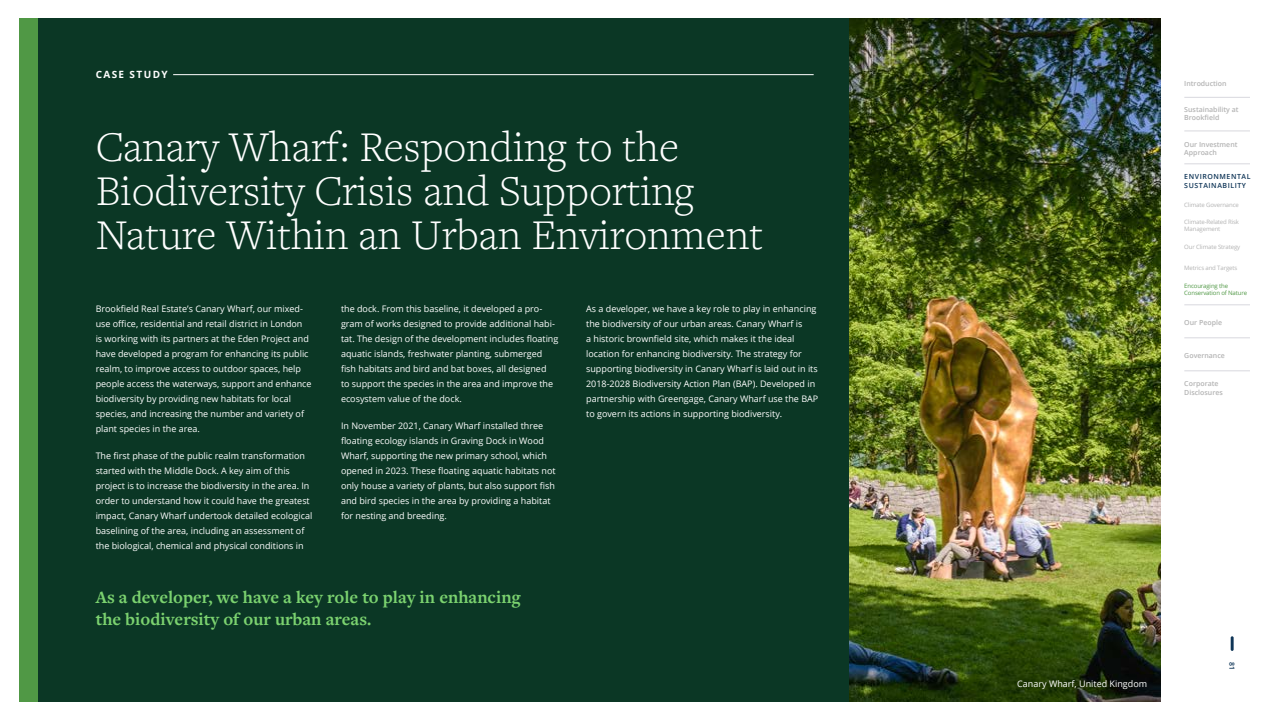
<style>
.page{position:relative;width:1280px;height:720px;background:#fff}
.page>*{position:absolute;margin:0;border:0;box-sizing:border-box;transform-origin:0 0}
.t1{font:300 44px/44px "Freight Text Pro";color:#fff}
.t2{font:700 18px/22px "Freight Text Pro";color:#7bd26f}
.t3{font:700 10px "Open Sans";letter-spacing:.14em;color:#fff}
.t4{font:9px/15px "Open Sans";color:#fff}
.t5{font:600 7px/8.4px "Open Sans";color:#b3b3b3}
.t6{font:600 7px/8.4px "Open Sans";letter-spacing:.08em;color:#0f3557}
.t7{font:6px/7px "Open Sans";letter-spacing:-.02em;color:#b3b3b3}
.t8{font:6px/7px "Open Sans";letter-spacing:-.02em;color:#509845}
</style>
<div class="page">
<hr style="left:1231px;top:636px;width:3px;height:15px;background:#0f3557">
<div style="left:28px;top:18px;width:846px;height:684px;background:#0b3725"></div>
<img style="left:849px;top:18px;width:312px;height:684px">
<hr style="left:173px;top:74px;width:641px;height:1px;background:#fff">
<div style="left:19px;top:18px;width:19px;height:684px;background:#509845"></div>
<hr style="left:1184px;top:131px;width:66px;height:1px;background:#d8d8de">
<hr style="left:1184px;top:164px;width:66px;height:1px;background:#d8d8de">
<hr style="left:1184px;top:305px;width:66px;height:1px;background:#d8d8de">
<hr style="left:1184px;top:97px;width:66px;height:1px;background:#d8d8de">
<hr style="left:1184px;top:338px;width:66px;height:1px;background:#d8d8de">
<hr style="left:1184px;top:371px;width:66px;height:1px;background:#d8d8de">
<p class="t3" style="left:96px;top:67px;width:74px">CASE STUDY</p>
<h1 class="t1" style="left:96px;top:124px;width:669px">Canary Wharf: Responding to the<br>Biodiversity Crisis and Supporting<br>Nature Within an Urban Environment</h1>
<p class="t4" style="left:96px;top:301px;width:217px">Brookfield Real Estate’s Canary Wharf, our mixed&shy;use office, residential and retail district in London<br>is working with its partners at the Eden Project and have developed a program for enhancing its public realm, to improve access to outdoor spaces, help people access the waterways, support and enhance biodiversity by providing new habitats for local species, and increasing the number and variety of plant species in the area.</p>
<p class="t4" style="left:96px;top:448px;width:218px">The first phase of the public realm transformation started with the Middle Dock. A key aim of this project is to increase the biodiversity in the area. In order to understand how it could have the greatest impact, Canary Wharf undertook detailed ecological baselining of the area, including an assessment of the biological, chemical and physical conditions in</p>
<p class="t4" style="left:341px;top:301px;width:219px">the dock. From this baseline, it developed a pro&shy;gram of works designed to provide additional habi&shy;tat. The design of the development includes floating aquatic islands, freshwater planting, submerged fish habitats and bird and bat boxes, all designed<br>to support the species in the area and improve the ecosystem value of the dock.</p>
<p class="t4" style="left:341px;top:418px;width:216px">In November 2021, Canary Wharf installed three floating ecology islands in Graving Dock in Wood Wharf, supporting the new primary school, which opened in 2023. These floating aquatic habitats not only house a variety of plants, but also support fish and bird species in the area by providing a habitat for nesting and breeding.</p>
<h2 class="t2" style="left:96px;top:585px;width:426px">As a developer, we have a key role to play in enhancing the biodiversity of our urban areas.</h2>
<p class="t4" style="left:586px;top:301px;width:234px">As a developer, we have a key role to play in enhancing the biodiversity of our urban areas. Canary Wharf is<br>a historic brownfield site, which makes it the ideal location for enhancing biodiversity. The strategy for supporting biodiversity in Canary Wharf is laid out in its 2018-2028 Biodiversity Action Plan (BAP). Developed in partnership with Greengage, Canary Wharf use the BAP to govern its actions in supporting biodiversity.</p>
<p class="t5" style="left:1184px;top:79px;width:44px">Introduction</p>
<p class="t5" style="left:1184px;top:105px;width:56px">Sustainability at<br>Brookfield</p>
<p class="t5" style="left:1184px;top:140px;width:55px">Our Investment<br>Approach</p>
<p class="t6" style="left:1184px;top:173px;width:68px">ENVIRONMENTAL<br>SUSTAINABILITY</p>
<p class="t7" style="left:1184px;top:201px;width:56px">Climate Governance</p>
<p class="t7" style="left:1184px;top:218px;width:56px">Climate-Related Risk<br>Management</p>
<p class="t7" style="left:1184px;top:243px;width:57px">Our Climate Strategy</p>
<p class="t7" style="left:1184px;top:264px;width:54px">Metrics and Targets</p>
<p class="t8" style="left:1184px;top:282px;width:64px">Encouraging the<br>Conservation of Nature</p>
<p class="t5" style="left:1184px;top:318px;width:39px">Our People</p>
<p class="t5" style="left:1184px;top:351px;width:42px">Governance</p>
<p class="t5" style="left:1184px;top:380px;width:40px">Corporate<br>Disclosures</p>
<p class="t4" style="left:1017px;top:676px;width:131px">Canary Wharf, United Kingdom</p>
<p class="t6" style="left:1236px;top:662px;width:10px;rotate:90deg">81</p>
</div>
